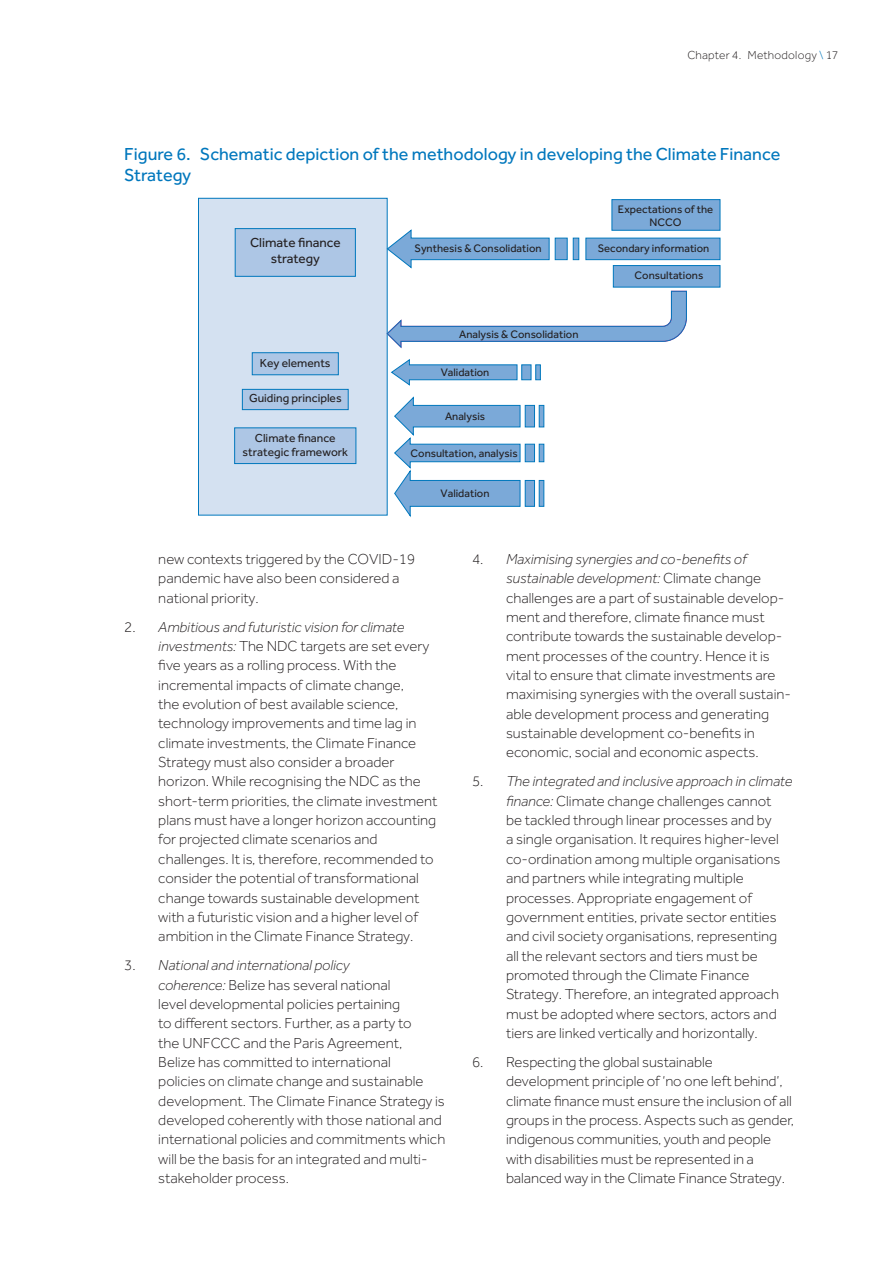
<style>
.page{position:relative;width:893px;height:1263px;background:#fff}
.page>*{position:absolute;margin:0;border:0;box-sizing:border-box;transform-origin:0 0}
.t1{font:18px/21px "Effra";color:#0077bd}
.t2{font:300 15px/19.4px "Effra";color:#231f20}
.t3{font:13.5px/16.2px "Effra";color:#231f20;text-align:center}
.t4{font:12px/14.4px "Effra";color:#231f20;text-align:center}
.t5{font:300 12px "Effra";letter-spacing:.02em;color:#231f20}
.t6{font:11.25px/13.5px "Effra";color:#231f20;text-align:center}
.s1{color:#0077bd}
.s2{font-style:italic}
</style>
<div class="page">
<div style="left:198px;top:198px;width:189px;height:317px;background:#d4e1f1"></div>
<div style="left:198px;top:198px;width:190px;height:317px;border:1px solid #0077bd"></div>
<div style="left:252px;top:352px;width:87px;height:23px;background:#adc6e5;border:1px solid #0077bd"></div>
<div style="left:242px;top:389px;width:107px;height:21px;background:#adc6e5;border:1px solid #0077bd"></div>
<div style="left:234px;top:427px;width:122px;height:37px;background:#adc6e5;border:1px solid #0077bd"></div>
<div style="left:235px;top:228px;width:121px;height:49px;background:#adc6e5;border:1px solid #0077bd"></div>
<div style="left:525px;top:480px;width:10px;height:27px;background:#7ba9d8;border:1px solid #0077bd"></div>
<svg style="left:539px;top:480px;width:5px;height:27px"></svg>
<div style="left:525px;top:405px;width:10px;height:22px;background:#7ba9d8;border:1px solid #0077bd"></div>
<svg style="left:539px;top:405px;width:5px;height:22px"></svg>
<div style="left:555px;top:238px;width:13px;height:22px;background:#7ba9d8;border:1px solid #0077bd"></div>
<div style="left:585px;top:238px;width:135px;height:22px;background:#7ba9d8;border:1px solid #0077bd"></div>
<div style="left:612px;top:199px;width:108px;height:32px;background:#7ba9d8;border:1px solid #0077bd"></div>
<div style="left:613px;top:265px;width:107px;height:22px;background:#7ba9d8;border:1px solid #0077bd"></div>
<svg style="left:573px;top:238px;width:6px;height:22px"></svg>
<svg style="left:386px;top:229px;width:164px;height:40px"></svg>
<div style="left:525px;top:444px;width:10px;height:18px;background:#7ba9d8;border:1px solid #0077bd"></div>
<svg style="left:539px;top:444px;width:5px;height:18px"></svg>
<svg style="left:394px;top:396px;width:127px;height:121px"></svg>
<div style="left:521px;top:364px;width:10px;height:16px;background:#7ba9d8;border:1px solid #0077bd"></div>
<svg style="left:535px;top:364px;width:6px;height:16px"></svg>
<svg style="left:391px;top:359px;width:127px;height:27px"></svg>
<svg style="left:386px;top:290px;width:301px;height:59px"></svg>
<p class="t5" style="left:687px;top:48px;width:152px">Chapter 4. Methodology <span class="s1">\</span> 17</p>
<p class="t1" style="left:124px;top:143px;width:658px">Figure 6. Schematic depiction of the methodology in developing the Climate Finance<br>Strategy</p>
<p class="t3" style="left:250px;top:234px;width:92px">Climate finance strategy</p>
<p class="t4" style="left:260px;top:355px;width:72px">Key elements</p>
<p class="t4" style="left:249px;top:391px;width:94px">Guiding principles</p>
<p class="t4" style="left:242px;top:430px;width:107px">Climate finance strategic framework</p>
<p class="t6" style="left:414px;top:242px;width:129px">Synthesis &amp; Consolidation</p>
<p class="t6" style="left:618px;top:202px;width:97px">Expectations of the<br>NCCO</p>
<p class="t6" style="left:598px;top:242px;width:113px">Secondary information</p>
<p class="t6" style="left:635px;top:268px;width:70px">Consultations</p>
<p class="t6" style="left:459px;top:327px;width:121px">Analysis &amp; Consolidation</p>
<p class="t6" style="left:441px;top:365px;width:50px">Validation</p>
<p class="t6" style="left:445px;top:409px;width:42px">Analysis</p>
<p class="t6" style="left:411px;top:446px;width:109px">Consultation, analysis</p>
<p class="t6" style="left:441px;top:486px;width:50px">Validation</p>
<p class="t2" style="left:158px;top:549px;width:258px">new contexts triggered by the COVID-19 pandemic have also been considered a national priority.</p>
<p class="t2" style="left:158px;top:617px;width:281px;text-indent:-34px">2. <span class="s2">Ambitious and futuristic vision for climate investments:</span> The NDC targets are set every five years as a rolling process. With the incremental impacts of climate change,<br>the evolution of best available science, technology improvements and time lag in climate investments, the Climate Finance Strategy must also consider a broader horizon. While recognising the NDC as the short-term priorities, the climate investment plans must have a longer horizon accounting for projected climate scenarios and challenges. It is, therefore, recommended to consider the potential of transformational change towards sustainable development with a futuristic vision and a higher level of ambition in the Climate Finance Strategy.</p>
<p class="t2" style="left:158px;top:955px;width:288px;text-indent:-34px">3. <span class="s2">National and international policy<br>coherence:</span> Belize has several national<br>level developmental policies pertaining<br>to different sectors. Further, as a party to<br>the UNFCCC and the Paris Agreement,<br>Belize has committed to international<br>policies on climate change and sustainable development. The Climate Finance Strategy is developed coherently with those national and international policies and commitments which will be the basis for an integrated and multi&shy;stakeholder process.</p>
<p class="t2" style="left:506px;top:549px;width:286px;text-indent:-34px">4. <span class="s2">Maximising synergies and co-benefits of sustainable development:</span> Climate change challenges are a part of sustainable develop&shy;ment and therefore, climate finance must contribute towards the sustainable develop&shy;ment processes of the country. Hence it is vital to ensure that climate investments are maximising synergies with the overall sustain&shy;able development process and generating sustainable development co-benefits in economic, social and economic aspects.</p>
<p class="t2" style="left:506px;top:772px;width:288px;text-indent:-34px">5. <span class="s2">The integrated and inclusive approach in climate finance:</span> Climate change challenges cannot<br>be tackled through linear processes and by<br>a single organisation. It requires higher-level co-ordination among multiple organisations and partners while integrating multiple processes. Appropriate engagement of government entities, private sector entities and civil society organisations, representing all the relevant sectors and tiers must be promoted through the Climate Finance Strategy. Therefore, an integrated approach must be adopted where sectors, actors and tiers are linked vertically and horizontally.</p>
<p class="t2" style="left:506px;top:1052px;width:289px;text-indent:-34px">6. Respecting the global sustainable development principle of ‘no one left behind’, climate finance must ensure the inclusion of all groups in the process. Aspects such as gender, indigenous communities, youth and people with disabilities must be represented in a balanced way in the Climate Finance Strategy.</p>
</div>
